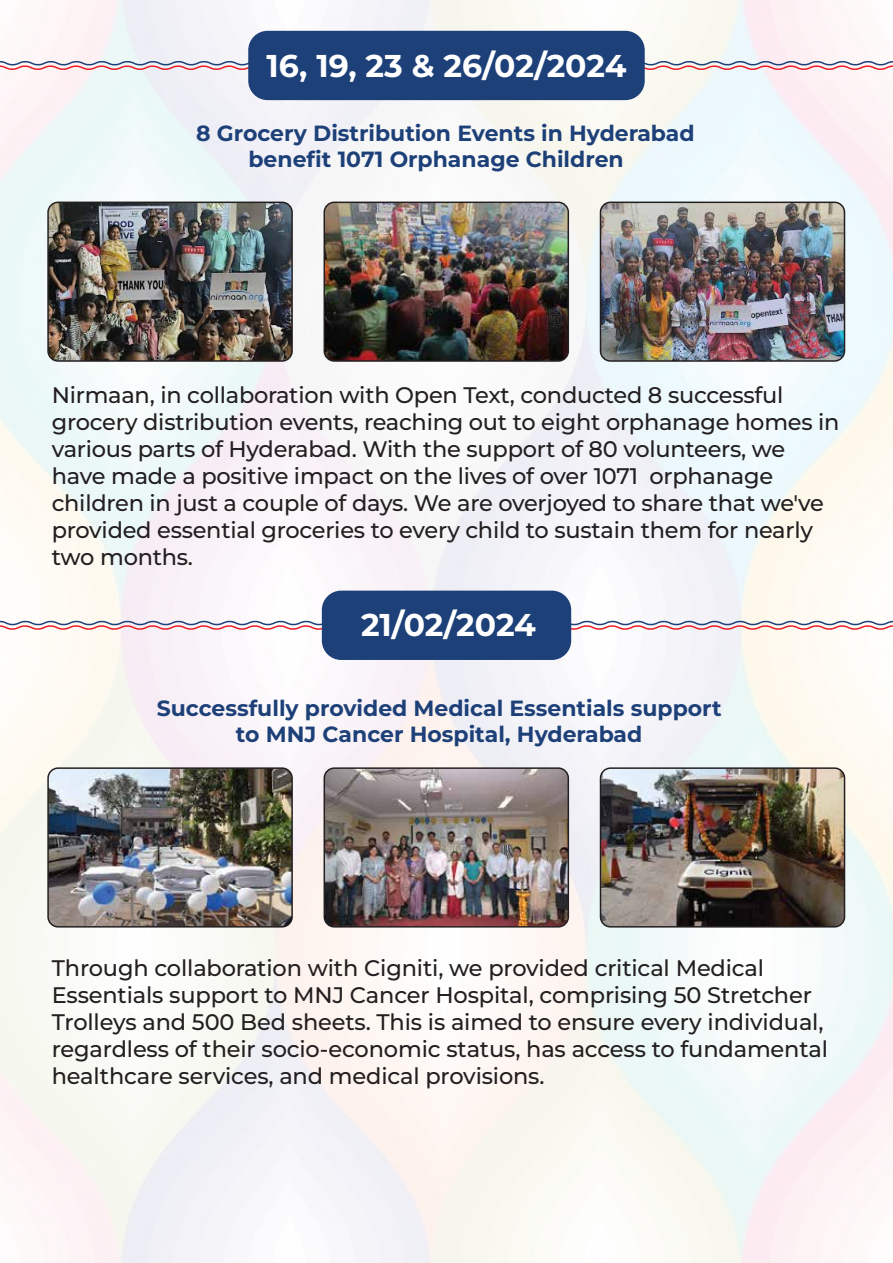
<style>
.page{position:relative;width:893px;height:1263px;background:#fff}
.page>*{position:absolute;margin:0;border:0;box-sizing:border-box;transform-origin:0 0}
.t1{font:700 31.5px "Montserrat";color:#fff}
.t2{font:500 22.5px/27px "Montserrat";letter-spacing:-.01em;color:#231f20}
.t3{font:700 21.9px/26.4px "Montserrat";color:#1d4078}
</style>
<div class="page">
<img style="left:0;top:0;width:893px;height:1263px">
<svg style="left:0;top:60px;width:893px;height:11px"></svg>
<div style="left:248px;top:31px;width:397px;height:69px;background:#1d4078;border-radius:19px"></div>
<img style="left:48px;top:202px;width:244px;height:159px">
<div style="left:47px;top:202px;width:246px;height:160px;border:2px solid #231f20;border-radius:10px"></div>
<img style="left:324px;top:202px;width:244px;height:159px">
<div style="left:324px;top:202px;width:245px;height:160px;border:2px solid #231f20;border-radius:10px"></div>
<img style="left:600px;top:202px;width:244px;height:159px">
<div style="left:600px;top:202px;width:245px;height:160px;border:2px solid #231f20;border-radius:10px"></div>
<svg style="left:0;top:620px;width:893px;height:10px"></svg>
<div style="left:322px;top:591px;width:249px;height:69px;background:#1d4078;border-radius:19px"></div>
<img style="left:48px;top:768px;width:244px;height:159px">
<div style="left:47px;top:767px;width:246px;height:160px;border:2px solid #231f20;border-radius:10px"></div>
<img style="left:324px;top:768px;width:244px;height:159px">
<div style="left:324px;top:767px;width:245px;height:160px;border:2px solid #231f20;border-radius:10px"></div>
<img style="left:600px;top:768px;width:244px;height:159px">
<div style="left:600px;top:767px;width:245px;height:160px;border:2px solid #231f20;border-radius:10px"></div>
<h1 class="t1" style="left:266px;top:45px;width:362px">16, 19, 23 &amp; 26/02/2024</h1>
<p class="t3" style="left:248px;top:119px;width:448px;text-indent:-52px">8 Grocery Distribution Events in Hyderabad benefit 1071 Orphanage Children</p>
<p class="t2" style="left:52px;top:380px;width:789px">Nirmaan, in collaboration with Open Text, conducted 8 successful grocery distribution events, reaching out to eight orphanage homes in various parts of Hyderabad. With the support of 80 volunteers, we have made a positive impact on the lives of over 1071 orphanage children in just a couple of days. We are overjoyed to share that we've provided essential groceries to every child to sustain them for nearly two months.</p>
<h1 class="t1" style="left:361px;top:604px;width:176px">21/02/2024</h1>
<p class="t3" style="left:157px;top:694px;width:566px;text-align:center">Successfully provided Medical Essentials support to MNJ Cancer Hospital, Hyderabad</p>
<p class="t2" style="left:52px;top:954px;width:778px">Through collaboration with Cigniti, we provided critical Medical Essentials support to MNJ Cancer Hospital, comprising 50 Stretcher Trolleys and 500 Bed sheets. This is aimed to ensure every individual, regardless of their socio-economic status, has access to fundamental healthcare services, and medical provisions.</p>
</div>
